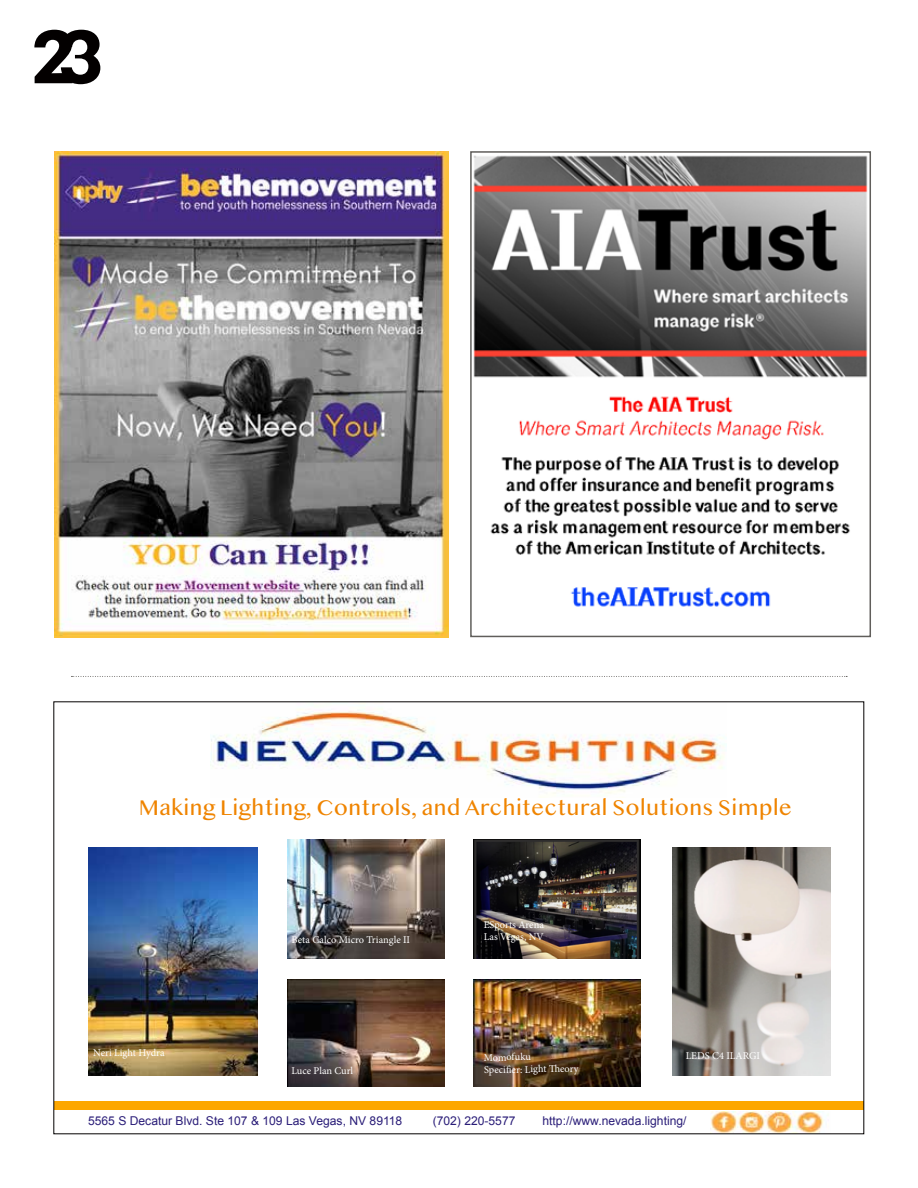
<style>
.page{position:relative;width:918px;height:1188px;background:#fff}
.page>*{position:absolute;margin:0;border:0;box-sizing:border-box;transform-origin:0 0}
.t1{font:700 75px "Architype";color:#030000}
.t2{font:22.5px "Telugu MN";color:#ef8400}
.t3{font:12.15px "Arial";color:#2a1d78}
.t4{font:10.35px/12.5px "Minion Pro";color:#fff}
</style>
<div class="page">
<svg style="left:71px;top:676px;width:776px;height:1px"></svg>
<img style="left:54px;top:151px;width:394px;height:486px">
<img style="left:473px;top:155px;width:395px;height:452px">
<div style="left:470px;top:151px;width:401px;height:486px;border:2px solid #605e5b"></div>
<img style="left:211px;top:709px;width:515px;height:89px">
<img style="left:673px;top:847px;width:158px;height:229px">
<img style="left:473px;top:980px;width:167px;height:106px">
<img style="left:473px;top:840px;width:167px;height:119px">
<img style="left:710px;top:1111px;width:114px;height:21px">
<div style="left:54px;top:1102px;width:810px;height:8px;background:#fda700"></div>
<img style="left:88px;top:847px;width:169px;height:229px">
<img style="left:287px;top:840px;width:158px;height:119px">
<img style="left:287px;top:980px;width:158px;height:106px">
<h1 class="t1" style="left:32px;top:12px;width:73px">23</h1>
<h2 class="t2" style="left:139px;top:794px;width:655px">Making Lighting, Controls, and Architectural Solutions Simple</h2>
<p class="t4" style="left:292px;top:934px;width:120px">Beta Calco Micro Triangle II</p>
<p class="t4" style="left:484px;top:918px;width:62px">ESports Arena<br>Las Vegas, NV</p>
<p class="t4" style="left:93px;top:1047px;width:73px">Neri Light Hydra</p>
<p class="t4" style="left:292px;top:1065px;width:63px">Luce Plan Curl</p>
<p class="t4" style="left:484px;top:1051px;width:96px;rotate:-1deg">Momofuku<br>Specifi er: Light Th eory</p>
<p class="t4" style="left:686px;top:1049px;width:76px">LEDS C4 ILARGI</p>
<p class="t3" style="left:88px;top:1113px;width:316px">5565 S Decatur Blvd. Ste 107 &amp; 109 Las Vegas, NV 89118</p>
<p class="t3" style="left:433px;top:1113px;width:84px">(702) 220-5577</p>
<p class="t3" style="left:542px;top:1113px;width:146px">http://www.nevada.lighting/</p>
</div>
